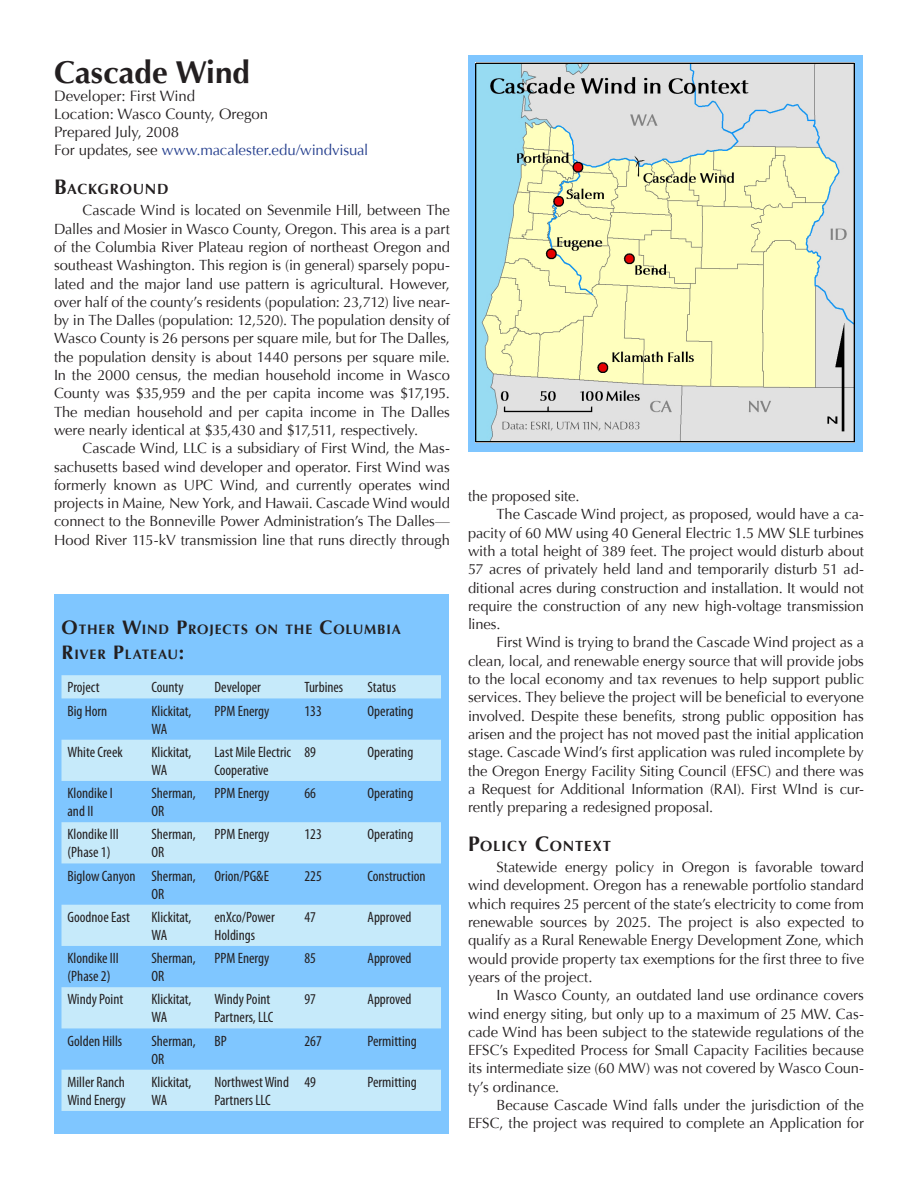
<style>
.page{position:relative;width:918px;height:1188px;background:#fff}
.page>*{position:absolute;margin:0;border:0;box-sizing:border-box;transform-origin:0 0}
.t1{font:700 31.5px "Optima";color:#231f20}
.Sidebar{font:condensed 15px/18px "Myriad Pro";color:#231f20}
.t2{font:15px "Optima";color:#231f20}
.t3{font:15px "Optima";letter-spacing:-.005em;color:#253f8e}
.text{font:14.7px/18.3px "Optima";letter-spacing:-.005em;color:#231f20;text-align:justify}
.Hed{font:700 14.7px "Optima";letter-spacing:.055em;color:#231f20}
.Hed-2{font:700 13.65px/25.2px "Optima";letter-spacing:.06em;color:#231f20}
.s1{color:#231f20}
.s2{font-size:21px}
.s3{font-size:19.5px}
</style>
<div class="page">
<div style="left:55px;top:594px;width:394px;height:539px;background:#7fc6ff"></div>
<svg style="left:62px;top:675px;width:379px;height:436px;fill:#c6eafa"></svg>
<div style="left:469px;top:55px;width:394px;height:397px;background:#7fc6ff"></div>
<img style="left:476px;top:62px;width:378px;height:380px">
<p class="t1" style="left:54px;top:54px;width:198px">Cascade Wind</p>
<p class="t2" style="left:54px;top:87px;width:143px">Developer: First Wind</p>
<p class="t2" style="left:54px;top:105px;width:216px">Location: Wasco County, Oregon</p>
<p class="t2" style="left:54px;top:123px;width:127px">Prepared July, 2008</p>
<p class="t3" style="left:54px;top:142px;width:316px"><span class="s1">For updates, see</span> www.macalester.edu/windvisual</p>
<p class="Hed" style="left:54px;top:180px;width:116px"><span class="s2">B</span>ACKGROUND</p>
<p class="text" style="left:54px;top:201px;width:398px;text-indent:28px">Cascade Wind is located on Sevenmile Hill, between The Dalles and Mosier in Wasco County, Oregon. This area is a part of the Columbia River Plateau region of northeast Oregon and southeast Washington. This region is (in general) sparsely popu&shy;lated and the major land use pattern is agricultural. However, over half of the county’s residents (population: 23,712) live near&shy;by in The Dalles (population: 12,520). The population density of Wasco County is 26 persons per square mile, but for The Dalles, the population density is about 1440 persons per square mile.<br>In the 2000 census, the median household income in Wasco County was $35,959 and the per capita income was $17,195.<br>The median household and per capita income in The Dalles were nearly identical at $35,430 and $17,511, respectively.</p>
<p class="text" style="left:54px;top:439px;width:398px;text-indent:28px">Cascade Wind, LLC is a subsidiary of First Wind, the Mas&shy;sachusetts based wind developer and operator. First Wind was formerly known as UPC Wind, and currently operates wind projects in Maine, New York, and Hawaii. Cascade Wind would connect to the Bonneville Power Administration’s The Dalles— Hood River 115-kV transmission line that runs directly through</p>
<p class="Hed-2" style="left:62px;top:617px;width:341px"><span class="s3">O</span>THER <span class="s3">W</span>IND <span class="s3">P</span>ROJECTS ON THE <span class="s3">C</span>OLUMBIA<br><span class="s3">R</span>IVER <span class="s3">P</span>LATEAU<span class="s3">:</span></p>
<p class="Sidebar" style="left:68px;top:678px;width:33px">Project</p>
<p class="Sidebar" style="left:152px;top:678px;width:34px">County</p>
<p class="Sidebar" style="left:215px;top:678px;width:48px">Developer</p>
<p class="Sidebar" style="left:305px;top:678px;width:40px">Turbines</p>
<p class="Sidebar" style="left:368px;top:678px;width:30px">Status</p>
<p class="Sidebar" style="left:68px;top:702px;width:41px">Big Horn</p>
<p class="Sidebar" style="left:152px;top:702px;width:41px">Klickitat,<br>WA</p>
<p class="Sidebar" style="left:215px;top:702px;width:56px">PPM Energy</p>
<p class="Sidebar" style="left:305px;top:702px;width:19px">133</p>
<p class="Sidebar" style="left:368px;top:702px;width:47px">Operating</p>
<p class="Sidebar" style="left:68px;top:743px;width:57px">White Creek</p>
<p class="Sidebar" style="left:152px;top:743px;width:41px">Klickitat,<br>WA</p>
<p class="Sidebar" style="left:215px;top:743px;width:78px">Last Mile Electric<br>Cooperative</p>
<p class="Sidebar" style="left:305px;top:743px;width:13px">89</p>
<p class="Sidebar" style="left:368px;top:743px;width:47px">Operating</p>
<p class="Sidebar" style="left:68px;top:784px;width:47px">Klondike I and II</p>
<p class="Sidebar" style="left:152px;top:784px;width:46px">Sherman,<br>OR</p>
<p class="Sidebar" style="left:215px;top:784px;width:56px">PPM Energy</p>
<p class="Sidebar" style="left:305px;top:784px;width:13px">66</p>
<p class="Sidebar" style="left:368px;top:784px;width:47px">Operating</p>
<p class="Sidebar" style="left:68px;top:825px;width:53px">Klondike III (Phase 1)</p>
<p class="Sidebar" style="left:152px;top:825px;width:46px">Sherman,<br>OR</p>
<p class="Sidebar" style="left:215px;top:825px;width:56px">PPM Energy</p>
<p class="Sidebar" style="left:305px;top:825px;width:19px">123</p>
<p class="Sidebar" style="left:368px;top:825px;width:47px">Operating</p>
<p class="Sidebar" style="left:68px;top:867px;width:70px">Biglow Canyon</p>
<p class="Sidebar" style="left:152px;top:867px;width:46px">Sherman,<br>OR</p>
<p class="Sidebar" style="left:215px;top:867px;width:56px">Orion/PG&amp;E</p>
<p class="Sidebar" style="left:305px;top:867px;width:19px">225</p>
<p class="Sidebar" style="left:368px;top:867px;width:60px">Construction</p>
<p class="Sidebar" style="left:68px;top:908px;width:64px">Goodnoe East</p>
<p class="Sidebar" style="left:152px;top:908px;width:41px">Klickitat,<br>WA</p>
<p class="Sidebar" style="left:215px;top:908px;width:62px">enXco/Power<br>Holdings</p>
<p class="Sidebar" style="left:305px;top:908px;width:13px">47</p>
<p class="Sidebar" style="left:368px;top:908px;width:46px">Approved</p>
<p class="Sidebar" style="left:68px;top:949px;width:53px">Klondike III (Phase 2)</p>
<p class="Sidebar" style="left:152px;top:949px;width:46px">Sherman,<br>OR</p>
<p class="Sidebar" style="left:215px;top:949px;width:56px">PPM Energy</p>
<p class="Sidebar" style="left:305px;top:949px;width:13px">85</p>
<p class="Sidebar" style="left:368px;top:949px;width:46px">Approved</p>
<p class="Sidebar" style="left:68px;top:990px;width:57px">Windy Point</p>
<p class="Sidebar" style="left:152px;top:990px;width:41px">Klickitat,<br>WA</p>
<p class="Sidebar" style="left:215px;top:990px;width:60px">Windy Point<br>Partners, LLC</p>
<p class="Sidebar" style="left:305px;top:990px;width:13px">97</p>
<p class="Sidebar" style="left:368px;top:990px;width:46px">Approved</p>
<p class="Sidebar" style="left:68px;top:1032px;width:56px">Golden Hills</p>
<p class="Sidebar" style="left:152px;top:1032px;width:46px">Sherman,<br>OR</p>
<p class="Sidebar" style="left:215px;top:1032px;width:14px">BP</p>
<p class="Sidebar" style="left:305px;top:1032px;width:19px">267</p>
<p class="Sidebar" style="left:368px;top:1032px;width:51px">Permitting</p>
<p class="Sidebar" style="left:68px;top:1073px;width:60px">Miller Ranch<br>Wind Energy</p>
<p class="Sidebar" style="left:152px;top:1073px;width:41px">Klickitat,<br>WA</p>
<p class="Sidebar" style="left:215px;top:1073px;width:76px">Northwest Wind<br>Partners LLC</p>
<p class="Sidebar" style="left:305px;top:1073px;width:13px">49</p>
<p class="Sidebar" style="left:368px;top:1073px;width:51px">Permitting</p>
<p class="text" style="left:468px;top:487px;width:113px">the proposed site.</p>
<p class="text" style="left:468px;top:505px;width:398px;text-indent:28px">The Cascade Wind project, as proposed, would have a ca&shy;pacity of 60 MW using 40 General Electric 1.5 MW SLE turbines with a total height of 389 feet. The project would disturb about 57 acres of privately held land and temporarily disturb 51 ad&shy;ditional acres during construction and installation. It would not require the construction of any new high-voltage transmission lines.</p>
<p class="text" style="left:468px;top:633px;width:398px;text-indent:28px">First Wind is trying to brand the Cascade Wind project as a clean, local, and renewable energy source that will provide jobs to the local economy and tax revenues to help support public services. They believe the project will be beneficial to everyone involved. Despite these benefits, strong public opposition has arisen and the project has not moved past the initial application stage. Cascade Wind’s first application was ruled incomplete by the Oregon Energy Facility Siting Council (EFSC) and there was a Request for Additional Information (RAI). First WInd is cur&shy;rently preparing a redesigned proposal.</p>
<p class="Hed" style="left:468px;top:837px;width:145px"><span class="s2">P</span>OLICY <span class="s2">C</span>ONTEXT</p>
<p class="text" style="left:468px;top:858px;width:398px;text-indent:28px">Statewide energy policy in Oregon is favorable toward wind development. Oregon has a renewable portfolio standard which requires 25 percent of the state’s electricity to come from renewable sources by 2025. The project is also expected to qualify as a Rural Renewable Energy Development Zone, which would provide property tax exemptions for the first three to five years of the project.</p>
<p class="text" style="left:468px;top:986px;width:398px;text-indent:28px">In Wasco County, an outdated land use ordinance covers wind energy siting, but only up to a maximum of 25 MW. Cas&shy;cade Wind has been subject to the statewide regulations of the EFSC’s Expedited Process for Small Capacity Facilities because its intermediate size (60 MW) was not covered by Wasco Coun&shy;ty’s ordinance.</p>
<p class="text" style="left:468px;top:1096px;width:397px;text-align:right">Because Cascade Wind falls under the jurisdiction of the<br>EFSC, the project was required to complete an Application for</p>
</div>
